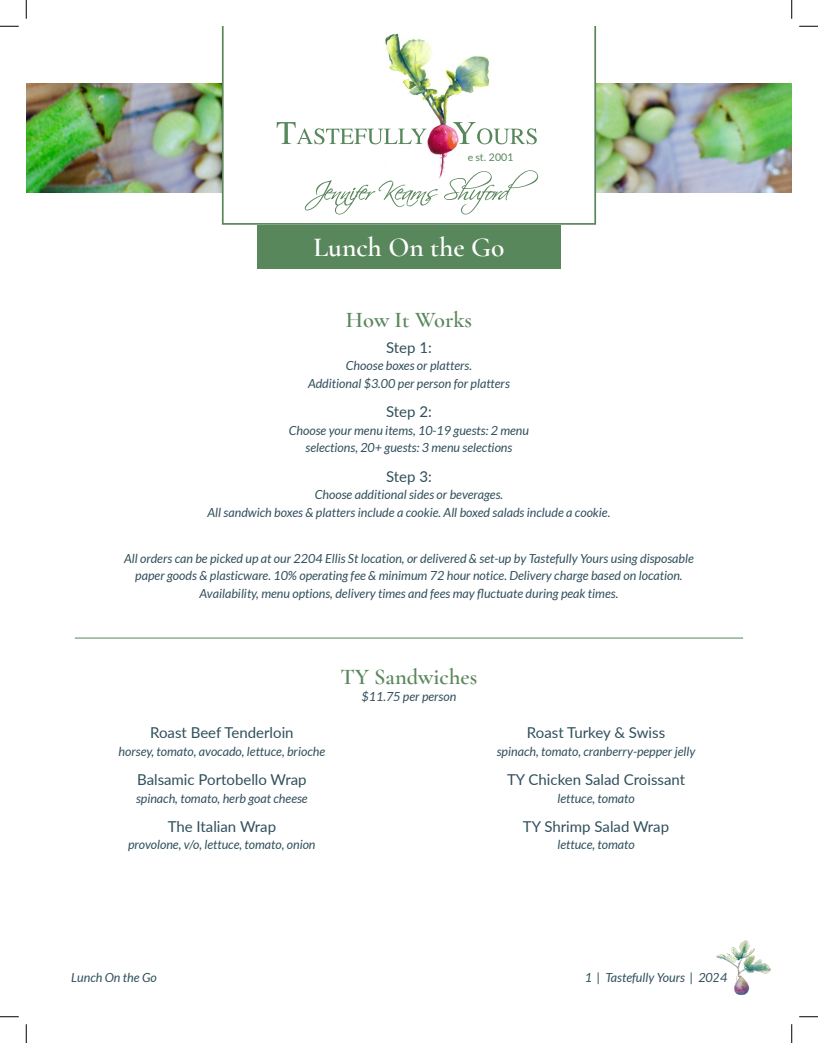
<style>
.page{position:relative;width:818px;height:1043px;background:#fff}
.page>*{position:absolute;margin:0;border:0;box-sizing:border-box;transform-origin:0 0}
.t1{font:600 27.5px "Cormorant Garamond";color:#fff}
.t2{font:600 22.5px "Cormorant Garamond";color:#59875c}
.t3{font:15px "Lato";color:#304f5c}
.t4{font:italic 12.5px/17.5px "Lato";color:#304f5c;text-align:center}
.t5{font:10.5px "Lato";color:#59875c}
</style>
<div class="page">
<img style="left:716px;top:940px;width:55px;height:55px">
<img style="left:26px;top:83px;width:765px;height:109px">
<div style="left:257px;top:225px;width:303px;height:43px;background:#59875c"></div>
<svg style="left:222px;top:26px;width:374px;height:199px"></svg>
<img style="left:380px;top:33px;width:114px;height:148px">
<svg style="left:276px;top:122px;width:150px;height:22px"></svg>
<svg style="left:453px;top:122px;width:83px;height:22px"></svg>
<svg style="left:305px;top:180px;width:133px;height:34px"></svg>
<svg style="left:444px;top:170px;width:94px;height:44px"></svg>
<hr style="left:75px;top:637px;width:668px;height:1px;background:#59875c">
<svg style="left:0;top:25px;width:19px;height:2px"></svg>
<svg style="left:799px;top:25px;width:19px;height:2px"></svg>
<svg style="left:0;top:1016px;width:19px;height:1px"></svg>
<svg style="left:799px;top:1016px;width:19px;height:1px"></svg>
<svg style="left:25px;top:0;width:2px;height:19px"></svg>
<svg style="left:25px;top:1024px;width:2px;height:18px"></svg>
<svg style="left:791px;top:0;width:1px;height:19px"></svg>
<svg style="left:791px;top:1024px;width:1px;height:18px"></svg>
<p class="t5" style="left:467px;top:149px;width:47px">e st. 2001</p>
<p class="t1" style="left:313px;top:230px;width:193px">Lunch On the Go</p>
<p class="t2" style="left:346px;top:306px;width:128px">How It Works</p>
<p class="t3" style="left:386px;top:337px;width:47px">Step 1:</p>
<p class="t4" style="left:308px;top:357px;width:203px">Choose boxes or platters.<br>Additional $3.00 per person for platters</p>
<p class="t3" style="left:386px;top:401px;width:47px">Step 2:</p>
<p class="t4" style="left:289px;top:422px;width:242px">Choose your menu items, 10-19 guests: 2 menu selections, 20+ guests: 3 menu selections</p>
<p class="t3" style="left:386px;top:465px;width:47px">Step 3:</p>
<p class="t4" style="left:207px;top:486px;width:404px">Choose additional sides or beverages.<br>All sandwich boxes &amp; platters include a cookie. All boxed salads include a cookie.</p>
<p class="t4" style="left:124px;top:550px;width:571px">All orders can be picked up at our 2204 Ellis St location, or delivered &amp; set-up by Tastefully Yours using disposable paper goods &amp; plasticware. 10% operating fee &amp; minimum 72 hour notice. Delivery charge based on location.<br>Availability, menu options, delivery times and fees may fluctuate during peak times.</p>
<p class="t3" style="left:150px;top:722px;width:145px">Roast Beef Tenderloin</p>
<p class="t4" style="left:119px;top:743px;width:208px">horsey, tomato, avocado, lettuce, brioche</p>
<p class="t3" style="left:137px;top:769px;width:171px">Balsamic Portobello Wrap</p>
<p class="t4" style="left:136px;top:789px;width:173px">spinach, tomato, herb goat cheese</p>
<p class="t3" style="left:168px;top:815px;width:110px">The Italian Wrap</p>
<p class="t4" style="left:128px;top:836px;width:189px">provolone, v/o, lettuce, tomato, onion</p>
<p class="t2" style="left:340px;top:662px;width:138px">TY Sandwiches</p>
<p class="t4" style="left:361px;top:688px;width:96px">$11.75 per person</p>
<p class="t3" style="left:527px;top:722px;width:140px">Roast Turkey &amp; Swiss</p>
<p class="t4" style="left:496px;top:743px;width:200px">spinach, tomato, cranberry-pepper jelly</p>
<p class="t3" style="left:507px;top:769px;width:179px">TY Chicken Salad Croissant</p>
<p class="t4" style="left:557px;top:789px;width:79px">lettuce, tomato</p>
<p class="t3" style="left:523px;top:815px;width:148px">TY Shrimp Salad Wrap</p>
<p class="t4" style="left:557px;top:836px;width:79px">lettuce, tomato</p>
<p class="t4" style="left:71px;top:968px;width:87px">Lunch On the Go</p>
<p class="t4" style="left:584px;top:968px;width:144px">1 | Tastefully Yours | 2024</p>
</div>
